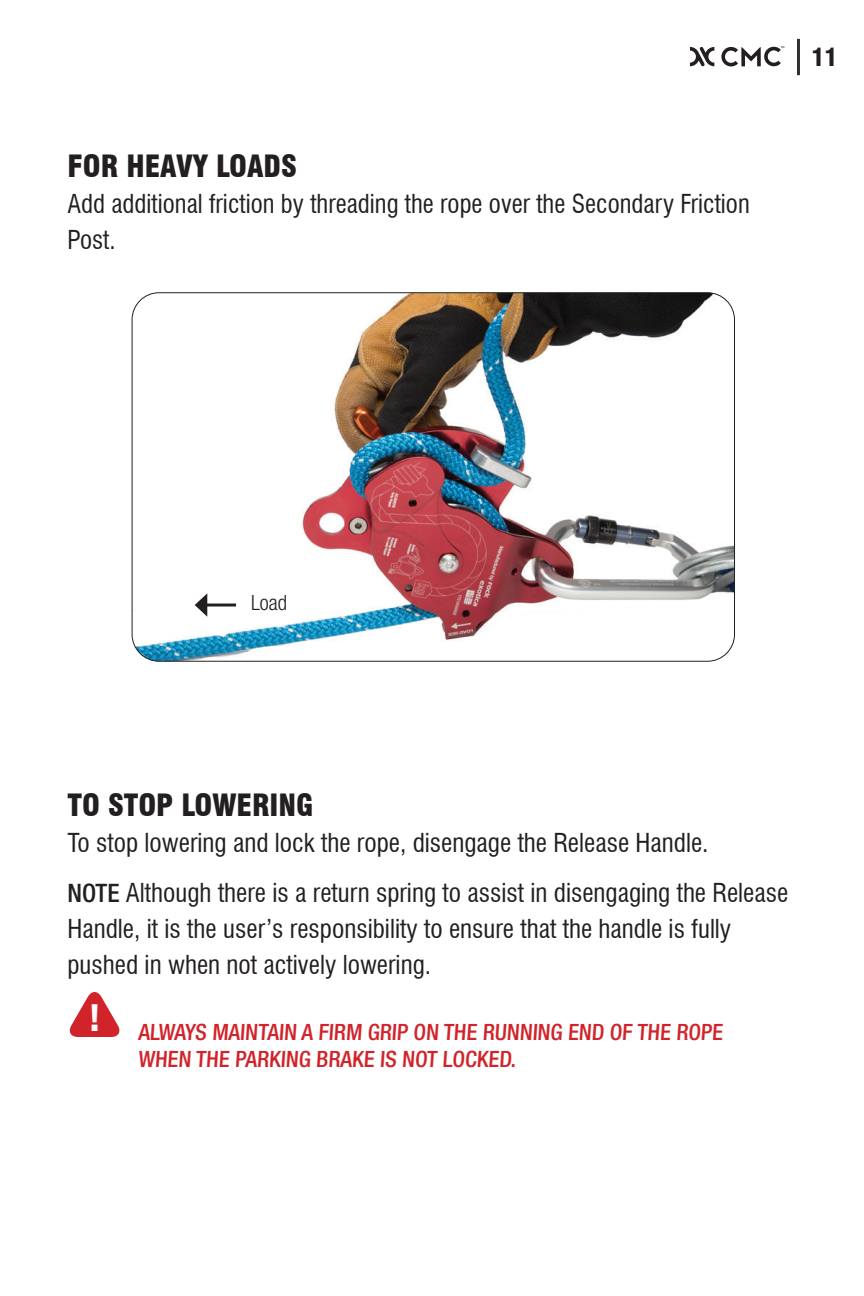
<style>
.page{position:relative;width:864px;height:1296px;background:#fff}
.page>*{position:absolute;margin:0;border:0;box-sizing:border-box;transform-origin:0 0}
.t1{font:700 expanded 37.5px "Helvetica Neue";color:#fff;scale:.8 1}
.t2{font:900 condensed 30px "Swiss 721 BT";color:#231f20}
.t3{font:condensed 25.5px/36px "Swiss 721 BT";color:#231f20}
.t4{font:900 condensed 24px "Swiss 721 BT";color:#231f20}
.t5{font:500 condensed 22.5px/27px "Helvetica Neue";color:#d1232a}
.t6{font:300 condensed 21px "Helvetica Neue";color:#231f20}
.s1{font-family:"Helvetica Neue";font-weight:500}
</style>
<div class="page">
<hr style="left:797px;top:39px;width:3px;height:36px;background:#312f30">
<svg style="left:690px;top:47px;width:24px;height:20px"></svg>
<svg style="left:721px;top:46px;width:63px;height:20px"></svg>
<img style="left:132px;top:294px;width:603px;height:366px">
<hr style="left:206px;top:604px;width:30px;height:3px;background:#231f20">
<svg style="left:195px;top:593px;width:12px;height:24px"></svg>
<svg style="left:69px;top:992px;width:51px;height:45px"></svg>
<p class="t2" style="left:68px;top:148px;width:231px">FOR HEAVY LOADS</p>
<p class="t3" style="left:68px;top:185px;width:684px">Add additional friction by threading the rope over the Secondary Friction<br>Post.</p>
<p class="t4" style="left:812px;top:43px;width:27px">11</p>
<p class="t6" style="left:251px;top:591px;width:38px">Load</p>
<p class="t2" style="left:68px;top:788px;width:248px">TO STOP LOWERING</p>
<p class="t3" style="left:68px;top:818px;width:722px;line-height:49.5px">To stop lowering and lock the rope, disengage the Release Handle.<br><span class="s1">NOTE</span> Although there is a return spring to assist in disengaging the Release</p>
<p class="t3" style="left:68px;top:911px;width:665px">Handle, it is the user’s responsibility to ensure that the handle is fully pushed in when not actively lowering.</p>
<h1 class="t1" style="left:89px;top:994px;width:15px">!</h1>
<p class="t5" style="left:138px;top:1018px;width:588px">ALWAYS MAINTAIN A FIRM GRIP ON THE RUNNING END OF THE ROPE<br>WHEN THE PARKING BRAKE IS NOT LOCKED.</p>
</div>
